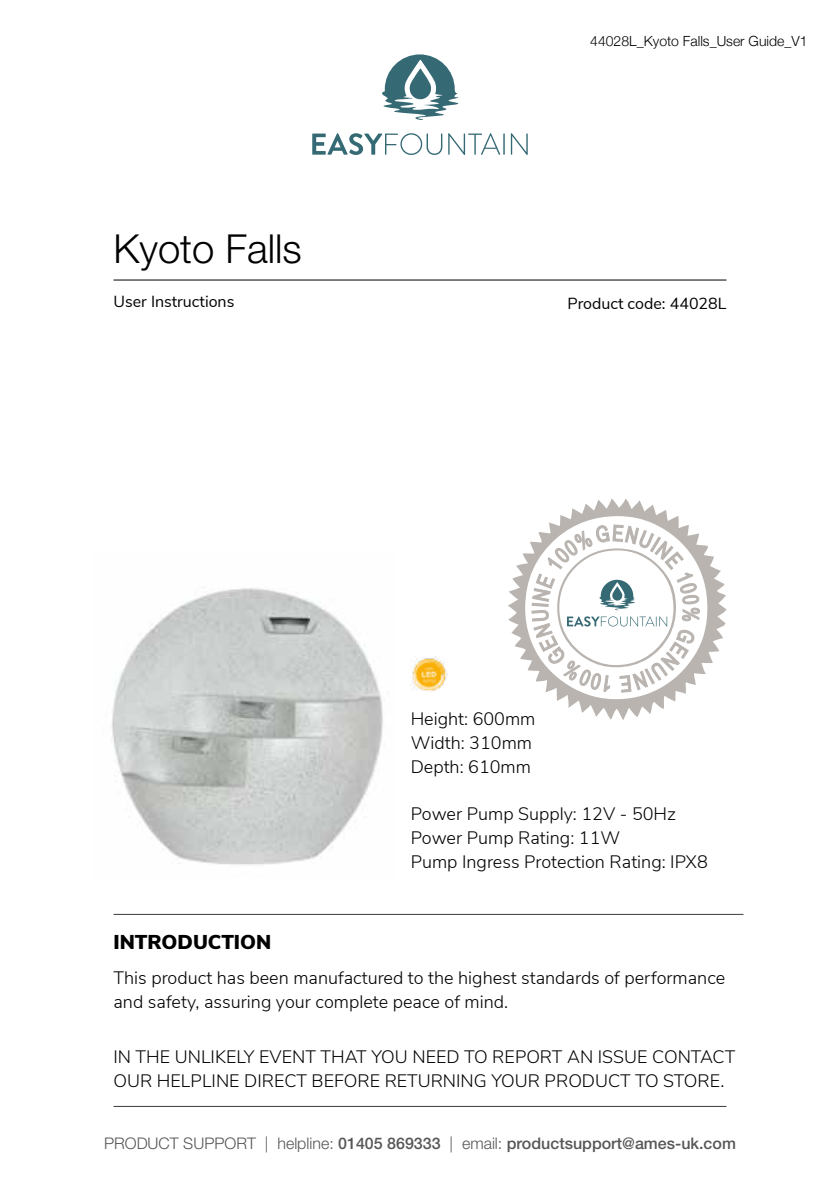
<style>
.page{position:relative;width:840px;height:1191px;background:#fff}
.page>*{position:absolute;margin:0;border:0;box-sizing:border-box;transform-origin:0 0}
.t1{font:300 40px "Helvetica Neue LT Pro";color:#000}
.t2{font:900 20px "Nunito Sans";color:#000}
.t3{font:300 18px/24px "Nunito Sans";color:#000}
.t4{font:500 16px "Helvetica Neue LT";color:#575756}
.t5{font:16px "Nunito Sans";color:#000}
.t6{font:300 14px "Helvetica Neue";color:#000}
.s1{font-weight:300}
</style>
<div class="page">
<hr style="left:113px;top:1106px;width:613px;height:1px;background:#3c3c3b">
<hr style="left:113px;top:914px;width:630px;height:1px;background:#3c3c3b">
<img style="left:410px;top:656px;width:37px;height:36px">
<svg style="left:312px;top:133px;width:130px;height:22px"></svg>
<svg style="left:448px;top:133px;width:56px;height:22px"></svg>
<svg style="left:510px;top:133px;width:17px;height:22px"></svg>
<svg style="left:382px;top:54px;width:76px;height:66px"></svg>
<svg style="left:508px;top:498px;width:218px;height:222px"></svg>
<svg style="left:521px;top:513px;width:190px;height:189px"></svg>
<img style="left:112px;top:588px;width:271px;height:277px">
<hr style="left:113px;top:279px;width:613px;height:1px;background:#000">
<h1 class="t1" style="left:113px;top:224px;width:190px">Kyoto Falls</h1>
<p class="t6" style="left:590px;top:30px;width:219px">44028L_Kyoto Falls_User Guide_V1</p>
<p class="t5" style="left:113px;top:290px;width:122px">User Instructions</p>
<p class="t5" style="left:567px;top:291px;width:160px">Product code: 44028L</p>
<p class="t3" style="left:410px;top:705px;width:126px">Height: 600mm<br>Width: 310mm<br>Depth: 610mm</p>
<p class="t3" style="left:410px;top:800px;width:298px">Power Pump Supply: 12V - 50Hz<br>Power Pump Rating: 11W<br>Pump Ingress Protection Rating: IPX8</p>
<p class="t2" style="left:113px;top:927px;width:159px">INTRODUCTION</p>
<p class="t3" style="left:113px;top:965px;width:613px">This product has been manufactured to the highest standards of performance and safety, assuring your complete peace of mind.</p>
<p class="t3" style="left:113px;top:1043px;width:623px">IN THE UNLIKELY EVENT THAT YOU NEED TO REPORT AN ISSUE CONTACT<br>OUR HELPLINE DIRECT BEFORE RETURNING YOUR PRODUCT TO STORE.</p>
<p class="t4" style="left:104px;top:1134px;width:633px"><span class="s1">PRODUCT SUPPORT | helpline:</span> 01405 869333 <span class="s1">| email:</span> productsupport@ames-uk.com</p>
</div>
